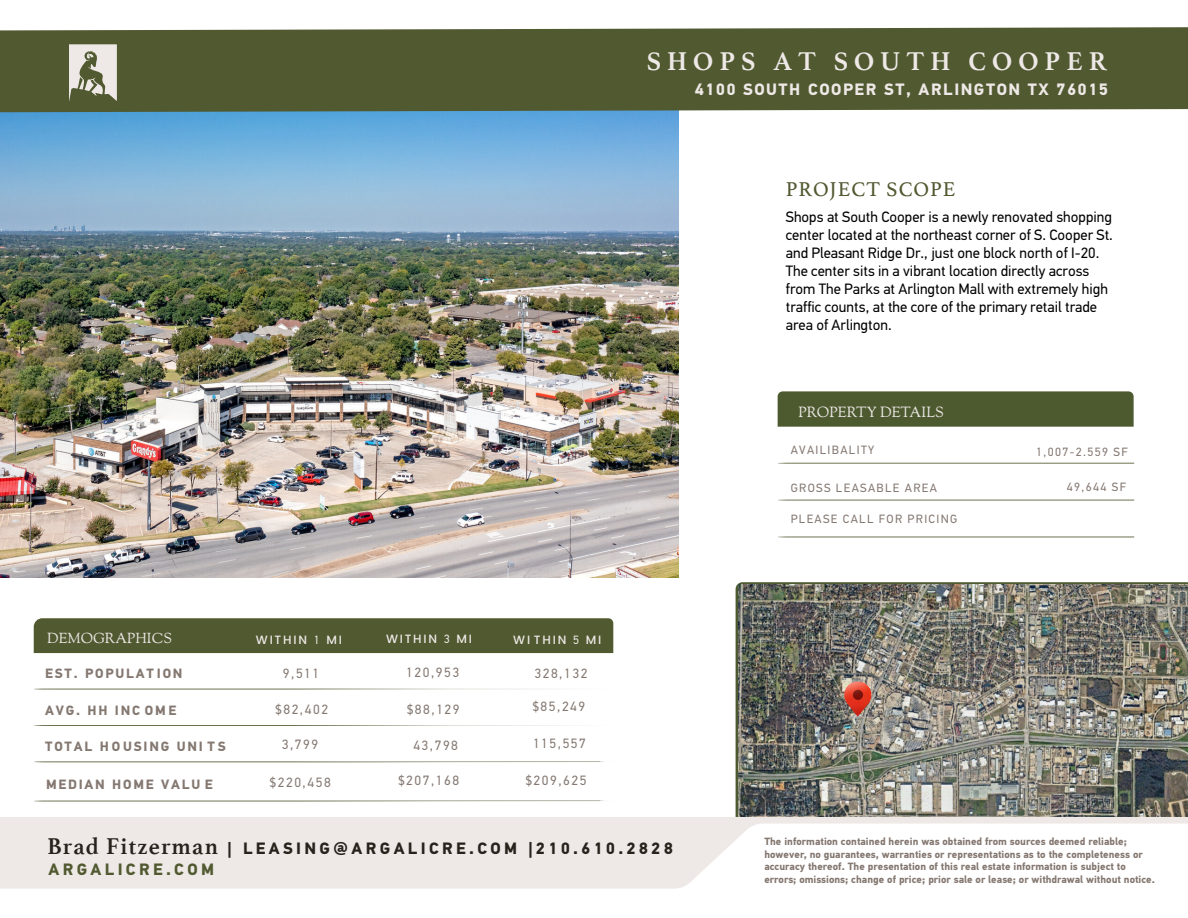
<style>
.page{position:relative;width:1188px;height:918px;background:#fff}
.page>*{position:absolute;margin:0;border:0;box-sizing:border-box;transform-origin:0 0}
.t1{font:700 27px "Athelas";letter-spacing:.22em;color:#eee9e6}
.t2{font:21px "Athelas";letter-spacing:.045em;color:#515931}
.t3{font:700 16.5px/20.9px "PF Din Text Pro";letter-spacing:.2em;color:#28221d}
.t4{font:700 16.5px "PF Din Text Pro";letter-spacing:.09em;color:#eee9e6}
.t5{font:15px/18px "PF Din Text Pro";color:#000}
.t6{font:14.55px "Goudy St M";color:#eee9e6}
.t7{font:14.4px "Goudy St M";color:#eee9e6}
.t8{font:13.5px "PF Din Text Pro";letter-spacing:.11em;color:#847871}
.t9{font:700 13.5px "PF Din Text Pro";letter-spacing:.135em;color:#847871}
.t10{font:12px "PF Din Text Pro";letter-spacing:.11em;color:#847770}
.t11{font:500 12px "Poppins";letter-spacing:.15em;color:#eee9e6}
.t12{font:700 10.5px/12.6px "PF Din Text Pro";color:#847770}
.s1{font-family:"PF Din Text Pro";font-weight:400}
.s2{font-family:"Athelas";font-size:24px}
.s3{color:#515931}
</style>
<div class="page">
<img style="left:0;top:112px;width:678px;height:465px">
<div style="left:34px;top:618px;width:579px;height:35px;background:#515931"></div>
<svg style="left:34px;top:689px;width:497px;height:1px"></svg>
<svg style="left:34px;top:725px;width:538px;height:1px"></svg>
<svg style="left:34px;top:761px;width:570px;height:1px"></svg>
<svg style="left:34px;top:801px;width:560px;height:1px"></svg>
<div style="left:778px;top:391px;width:356px;height:36px;background:#4d5a30"></div>
<svg style="left:778px;top:463px;width:356px;height:1px"></svg>
<svg style="left:778px;top:500px;width:356px;height:1px"></svg>
<svg style="left:778px;top:537px;width:356px;height:1px"></svg>
<div style="left:0;top:27px;width:1188px;height:85px;background:#515931"></div>
<svg style="left:69px;top:44px;width:48px;height:57px;background:#b8b7a8"></svg>
<img style="left:739px;top:585px;width:449px;height:232px">
<svg style="left:0;top:817px;width:1188px;height:72px;fill:#eee9e6"></svg>
<img style="left:840px;top:680px;width:36px;height:42px">
<h1 class="t1" style="left:647px;top:39px;width:462px">SHOPS AT SOUTH COOPER</h1>
<p class="t4" style="left:695px;top:79px;width:415px">4100 SOUTH COOPER ST, ARLINGTON TX 76015</p>
<h2 class="t2" style="left:786px;top:172px;width:171px">PROJECT SCOPE</h2>
<p class="t5" style="left:786px;top:208px;width:329px">Shops at South Cooper is a newly renovated shopping center located at the northeast corner of S. Cooper St. and Pleasant Ridge Dr., just one block north of I-20.<br>The center sits in a vibrant location directly across from The Parks at Arlington Mall with extremely high traffic counts, at the core of the primary retail trade area of Arlington.</p>
<p class="t7" style="left:47px;top:629px;width:126px">DEMOGRAPHICS</p>
<p class="t11" style="left:513px;top:632px;width:89px">WI THIN <span class="s1">5</span> MI</p>
<p class="t8" style="left:406px;top:665px;width:54px">120,953</p>
<p class="t11" style="left:256px;top:632px;width:88px">WITHIN <span class="s1">1</span> MI</p>
<p class="t11" style="left:386px;top:632px;width:88px">WITHIN <span class="s1">3</span> MI</p>
<p class="t9" style="left:45px;top:665px;width:139px">EST. POPULAT ION</p>
<p class="t9" style="left:45px;top:702px;width:133px">AVG. HH INC OM E</p>
<p class="t9" style="left:45px;top:738px;width:182px">TOTAL H O USING UNI T S</p>
<p class="t8" style="left:535px;top:665px;width:54px">328,132</p>
<p class="t8" style="left:532px;top:699px;width:54px">$85,249</p>
<p class="t8" style="left:533px;top:736px;width:54px">115,557</p>
<p class="t8" style="left:283px;top:666px;width:38px">9,511</p>
<p class="t8" style="left:275px;top:702px;width:54px">$82,402</p>
<p class="t8" style="left:282px;top:737px;width:38px">3,799</p>
<p class="t8" style="left:407px;top:702px;width:54px">$88,129</p>
<p class="t8" style="left:413px;top:738px;width:46px">43,798</p>
<p class="t9" style="left:46px;top:776px;width:168px">MEDIAN HOME VALU E</p>
<p class="t8" style="left:270px;top:775px;width:63px">$220,458</p>
<p class="t8" style="left:398px;top:772px;width:63px">$207,168</p>
<p class="t8" style="left:525px;top:773px;width:63px">$209,625</p>
<p class="t3" style="left:48px;top:838px;width:627px"><span class="s2">Brad Fitzerman</span> | LEASING@ARGALICRE.COM |210.610.2828<br><span class="s3">ARGALICRE.COM</span></p>
<p class="t6" style="left:799px;top:403px;width:147px">PROPERTY DETAILS</p>
<p class="t10" style="left:791px;top:443px;width:85px">AVAILIBALITY</p>
<p class="t10" style="left:791px;top:481px;width:148px">GROSS LEASABLE AREA</p>
<p class="t10" style="left:791px;top:511px;width:168px">PLEASE CALL FOR PRICING</p>
<p class="t10" style="left:1036px;top:445px;width:93px">1,007-2.559 SF</p>
<p class="t10" style="left:1067px;top:480px;width:61px">49,644 SF</p>
<p class="t12" style="left:764px;top:835px;width:392px">The information contained herein was obtained from sources deemed reliable; however, no guarantees, warranties or representations as to the completeness or accuracy thereof. The presentation of this real estate information is subject to errors; omissions; change of price; prior sale or lease; or withdrawal without notice.</p>
</div>
